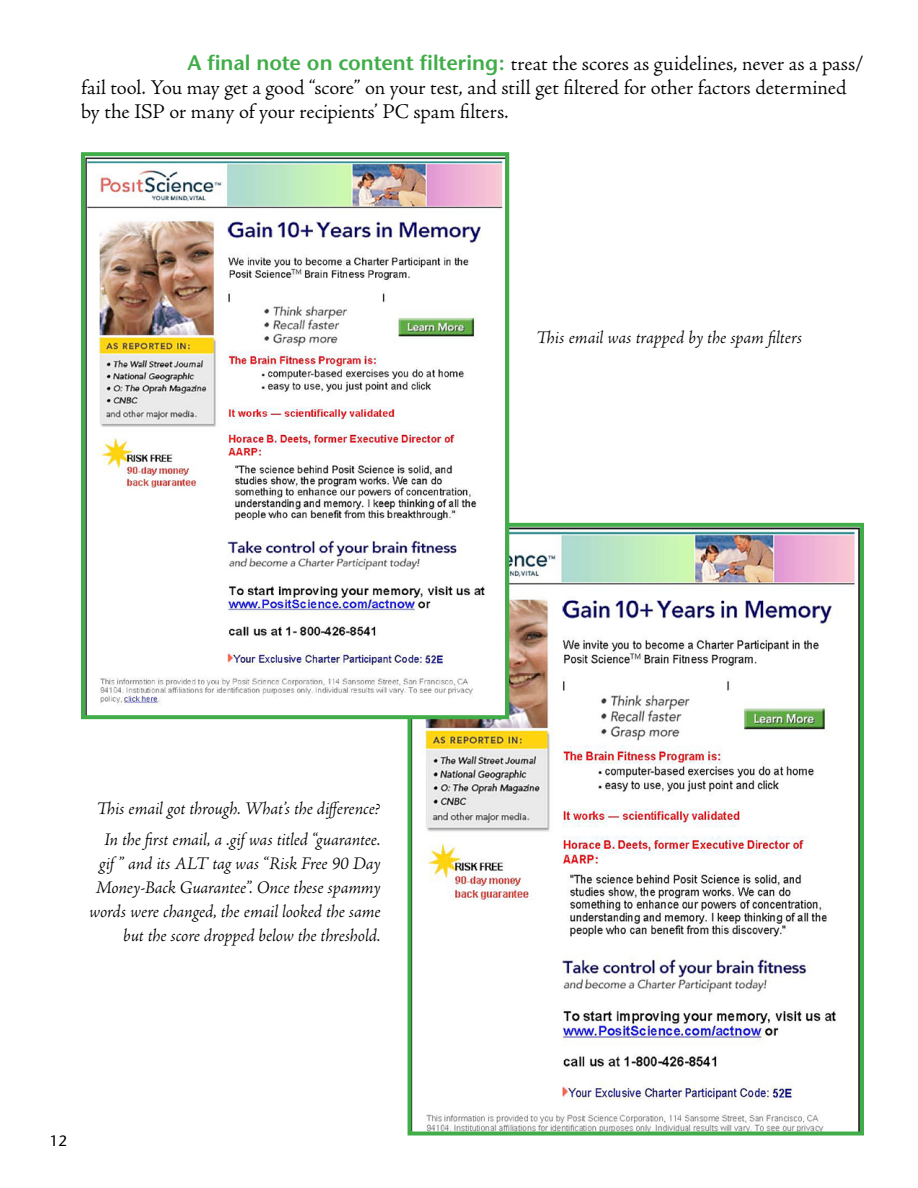
<style>
.page{position:relative;width:918px;height:1188px;background:#fff}
.page>*{position:absolute;margin:0;border:0;box-sizing:border-box;transform-origin:0 0}
.t1{font:300 21px/24px "Adobe Jenson Pro";letter-spacing:-.005em;color:#000}
.t2{font:italic 300 18px/24px "Adobe Jenson Pro";letter-spacing:-.01em;color:#000;text-align:center}
.t3{font:15px "Stone Sans";color:#000}
.s1{font-family:"Stone Sans";font-weight:600;color:#41ad49}
</style>
<div class="page">
<img style="left:413px;top:528px;width:446px;height:602px">
<div style="left:408px;top:523px;width:456px;height:612px;border:4px solid #41ad49"></div>
<img style="left:86px;top:157px;width:418px;height:557px">
<div style="left:81px;top:152px;width:428px;height:567px;border:4px solid #41ad49"></div>
<p class="t1" style="left:81px;top:52px;width:784px;text-indent:106px"><span class="s1">A final note on content filtering:</span> treat the scores as guidelines, never as a pass/ fail tool. You may get a good “score” on your test, and still get filtered for other factors determined by the ISP or many of your recipients’ PC spam filters.</p>
<p class="t2" style="left:536px;top:326px;width:268px">This email was trapped by the spam filters</p>
<p class="t2" style="left:97px;top:795px;width:285px;line-height:30.8px">This email got through. What’s the difference?<br>In the first email, a .gif was titled “guarantee.</p>
<p class="t2" style="left:89px;top:853px;width:293px;text-align:right">gif ” and its ALT tag was “Risk Free 90 Day Money-Back Guarantee”. Once these spammy words were changed, the email looked the same but the score dropped below the threshold.</p>
<p class="t3" style="left:50px;top:1132px;width:19px">12</p>
</div>
